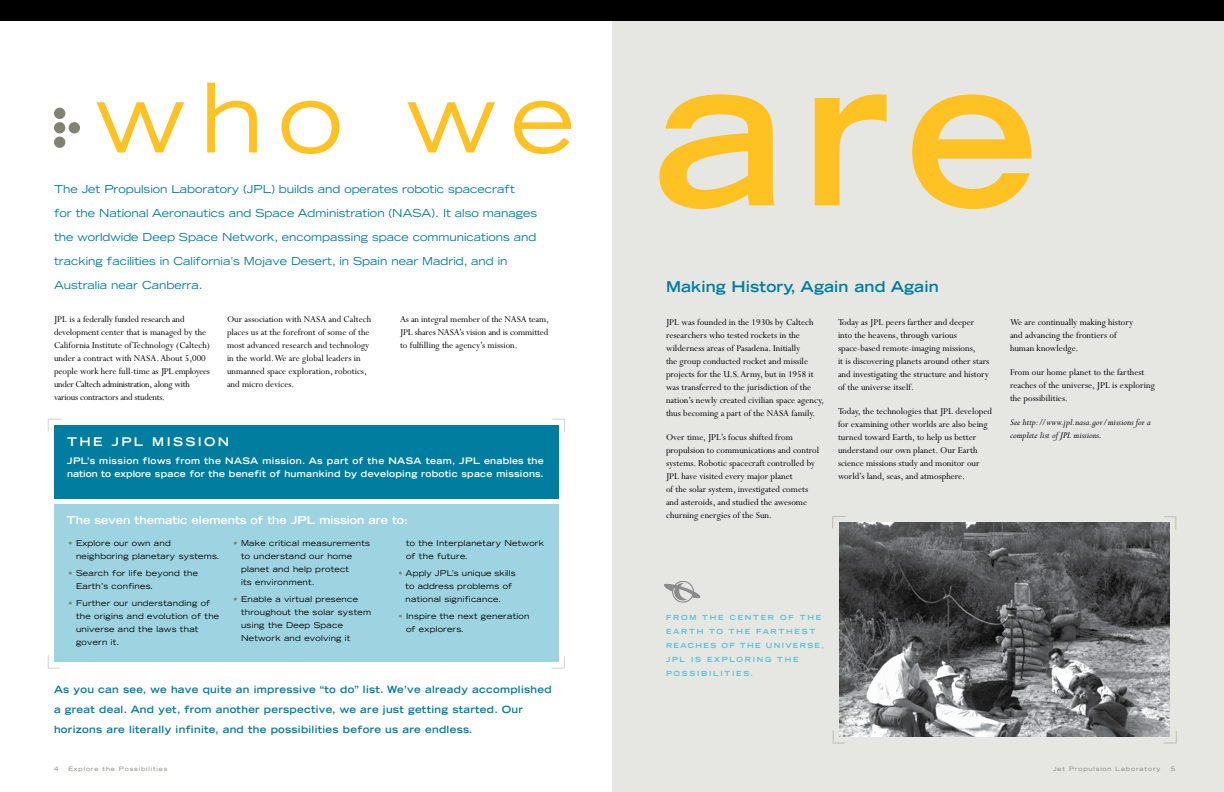
<style>
.page{position:relative;width:1224px;height:792px;background:#fff}
.page>*{position:absolute;margin:0;border:0;box-sizing:border-box;transform-origin:0 0}
.t1{font:700 expanded 200px "Trade Gothic LT Std";color:#ffc222}
.t2{font:expanded 96px "Trade Gothic LT Std";color:#ffc222}
.t3{font:700 expanded 15px "Trade Gothic LT Std";color:#007d9f}
.t4{font:700 expanded 12px "Trade Gothic LT Std";letter-spacing:.2em;color:#fff}
.t5{font:expanded 11px/24px "Trade Gothic LT Std";color:#007d9f}
.t6{font:700 expanded 11px "Trade Gothic LT Std";color:#fff}
.t7{font:10px/13px "Perpetua Std";color:#000}
.t8{font:700 expanded 10px/20px "Trade Gothic LT Std";letter-spacing:.03em;color:#007d9f}
.t9{font:italic 10px/13px "Perpetua Std";color:#000}
.t10{font:700 expanded 9px/13px "Trade Gothic LT Std";letter-spacing:.04em;color:#fff;text-align:right}
.t11{font:expanded 8px/13px "Trade Gothic LT Std";letter-spacing:.03em;color:#000}
.t12{font:700 expanded 7px/14px "Trade Gothic LT Std";letter-spacing:.25em;color:#59bdd2}
.t13{font:expanded 6px "Trade Gothic LT Std";letter-spacing:.15em;color:#818174}
.s1{color:#818174}
</style>
<div class="page">
<div style="left:612px;top:9px;width:612px;height:783px;background:#e6e6e3"></div>
<img style="left:839px;top:522px;width:331px;height:215px">
<div style="left:0;top:0;width:1224px;height:21px;background:#000"></div>
<div style="left:55px;top:425px;width:504px;height:74px;background:#007d9f"></div>
<div style="left:55px;top:504px;width:504px;height:158px;background:#9ed3e1"></div>
<svg style="left:48px;top:419px;width:13px;height:13px"></svg>
<svg style="left:552px;top:419px;width:13px;height:13px"></svg>
<svg style="left:48px;top:655px;width:12px;height:14px"></svg>
<svg style="left:551px;top:656px;width:14px;height:13px"></svg>
<div style="left:54px;top:108px;width:11px;height:11px;background:#818174;border-radius:50%"></div>
<div style="left:54px;top:122px;width:11px;height:11px;background:#818174;border-radius:50%"></div>
<div style="left:54px;top:137px;width:11px;height:11px;background:#818174;border-radius:50%"></div>
<div style="left:69px;top:122px;width:11px;height:11px;background:#818174;border-radius:50%"></div>
<svg style="left:664px;top:581px;width:37px;height:22px"></svg>
<svg style="left:832px;top:516px;width:14px;height:13px"></svg>
<svg style="left:1163px;top:516px;width:13px;height:14px"></svg>
<svg style="left:833px;top:730px;width:13px;height:14px"></svg>
<svg style="left:1163px;top:731px;width:14px;height:13px"></svg>
<h2 class="t2" style="left:95px;top:55px;width:481px">who we</h2>
<p class="t5" style="left:54px;top:177px;width:485px">The Jet Propulsion Laboratory (JPL) builds and operates robotic spacecraft<br>for the National Aeronautics and Space Administration (NASA). It also manages the worldwide Deep Space Network, encompassing space communications and tracking facilities in California’s Mojave Desert, in Spain near Madrid, and in Australia near Canberra.</p>
<p class="t7" style="left:54px;top:313px;width:158px">JPL is a federally funded research and development center that is managed by the California Institute of Technology (Caltech) under a contract with NASA. About 5,000 people work here full-time as JPL employees under Caltech administration, along with various contractors and students.</p>
<p class="t7" style="left:227px;top:313px;width:146px">Our association with NASA and Caltech places us at the forefront of some of the most advanced research and technology in the world. We are global leaders in unmanned space exploration, robotics, and micro devices.</p>
<p class="t7" style="left:400px;top:313px;width:151px;text-align:justify">As an integral member of the NASA team, JPL shares NASA’s vision and is committed to fulfilling the agency’s mission.</p>
<p class="t4" style="left:67px;top:434px;width:164px">The JPL mission</p>
<p class="t10" style="left:67px;top:454px;width:168px">JPL’s mission flows from the NASA</p>
<p class="t10" style="left:262px;top:454px;width:136px">mission. As part of the NASA</p>
<p class="t10" style="left:67px;top:454px;width:478px">team, JPL enables the<br>nation to explore space for the benefit of humankind by developing robotic space missions.</p>
<p class="t6" style="left:67px;top:513px;width:343px">The seven thematic elements of the JPL mission are to:</p>
<p class="t11" style="left:76px;top:537px;width:145px;text-indent:-7px"><span class="s1">•</span> Explore our own and neighboring planetary systems.</p>
<p class="t11" style="left:76px;top:567px;width:124px;text-indent:-7px"><span class="s1">•</span> Search for life beyond the<br>Earth’s confines.</p>
<p class="t11" style="left:76px;top:597px;width:145px;text-indent:-7px"><span class="s1">•</span> Further our understanding of the origins and evolution of the universe and the laws that govern it.</p>
<p class="t11" style="left:241px;top:537px;width:131px;text-indent:-7px"><span class="s1">•</span> Make critical measurements to understand our home planet and help protect<br>its environment.</p>
<p class="t11" style="left:241px;top:593px;width:132px;text-indent:-7px"><span class="s1">•</span> Enable a virtual presence throughout the solar system using the Deep Space<br>Network and evolving it</p>
<p class="t11" style="left:406px;top:537px;width:140px">to the Interplanetary Network of the future.</p>
<p class="t11" style="left:406px;top:567px;width:112px;text-indent:-7px"><span class="s1">•</span> Apply JPL’s unique skills to address problems of national significance.</p>
<p class="t11" style="left:406px;top:610px;width:125px;text-indent:-7px"><span class="s1">•</span> Inspire the next generation of explorers.</p>
<p class="t8" style="left:54px;top:679px;width:499px">As you can see, we have quite an impressive “to do” list. We’ve already accomplished a great deal. And yet, from another perspective, we are just getting started. Our horizons are literally infinite, and the possibilities before us are endless.</p>
<h1 class="t1" style="left:653px;top:3px;width:387px">are</h1>
<h3 class="t3" style="left:666px;top:277px;width:274px">Making H istory, Again and Again</h3>
<p class="t7" style="left:666px;top:316px;width:160px">JPL was founded in the 1930s by Caltech researchers who tested rockets in the wilderness areas of Pasadena. Initially<br>the group conducted rocket and missile projects for the U.S. Army, but in 1958 it was transferred to the jurisdiction of the nation’s newly created civilian space agency, thus becoming a part of the NASA family.</p>
<p class="t7" style="left:666px;top:431px;width:155px">Over time, JPL’s focus shifted from propulsion to communications and control systems. Robotic spacecraft controlled by JPL have visited every major planet<br>of the solar system, investigated comets and asteroids, and studied the awesome churning energies of the Sun.</p>
<p class="t7" style="left:838px;top:316px;width:153px">Today as JPL peers farther and deeper into the heavens, through various space-based remote-imaging missions,<br>it is discovering planets around other stars and investigating the structure and history of the universe itself.</p>
<p class="t7" style="left:838px;top:405px;width:156px">Today, the technologies that JPL developed for examining other worlds are also being turned toward Earth, to help us better understand our own planet. Our Earth science missions study and monitor our world’s land, seas, and atmosphere.</p>
<p class="t7" style="left:1010px;top:316px;width:125px">We are continually making history and advancing the frontiers of human knowledge.</p>
<p class="t7" style="left:1010px;top:366px;width:146px">From our home planet to the farthest reaches of the universe, JPL is exploring the possibilities.</p>
<p class="t9" style="left:1010px;top:416px;width:142px">See http://www.jpl.nasa.gov/missions for a complete list of JPL missions.</p>
<p class="t12" style="left:666px;top:610px;width:159px">From the c enter of the<br>E arth to the farthest reac hes of the universe,<br>JPL is exp loring the<br>p ossibilities.</p>
<p class="t13" style="left:68px;top:765px;width:100px">Explore the Possibilities</p>
<p class="t13" style="left:1053px;top:765px;width:109px">Jet Propulsion Laboratory</p>
<p class="t13" style="left:1171px;top:765px;width:5px">5</p>
</div>
